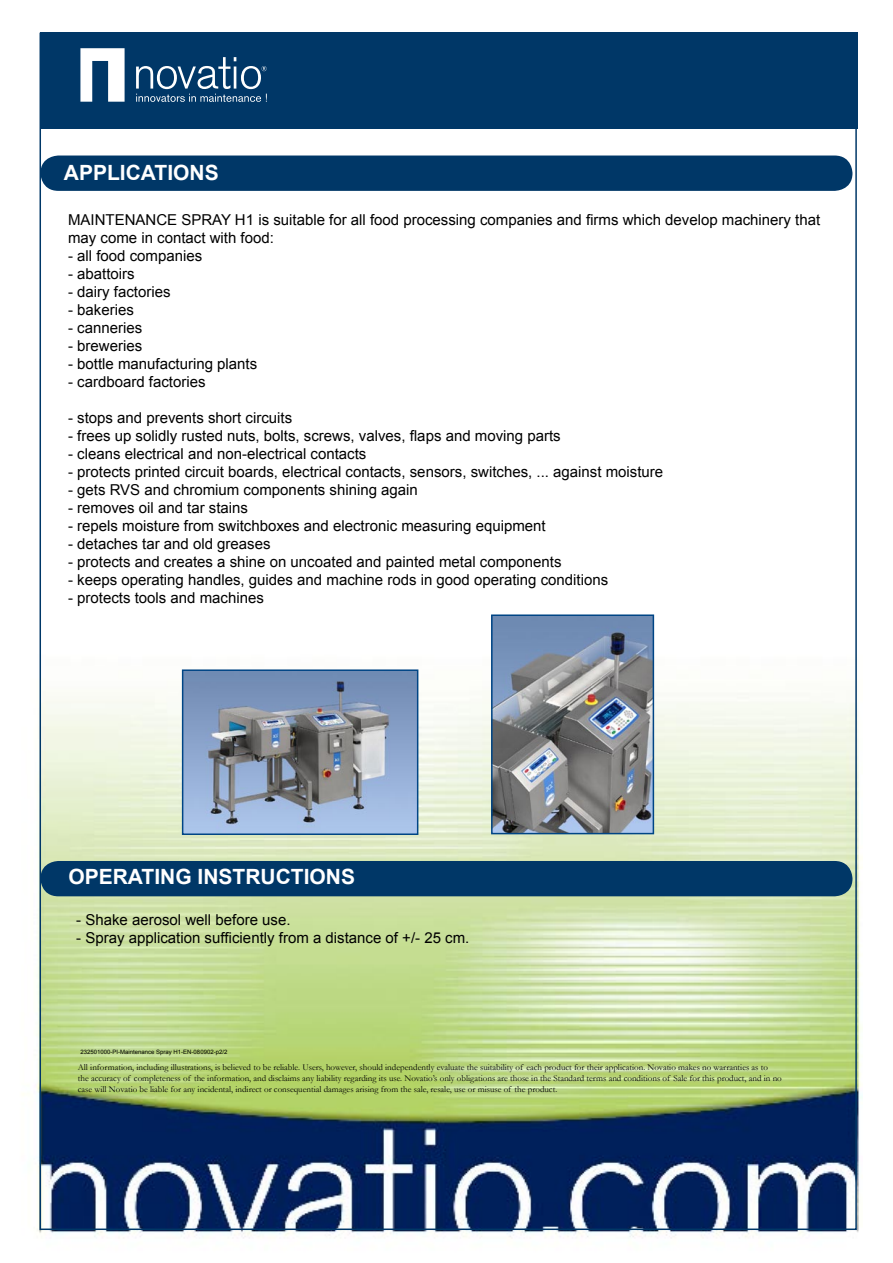
<style>
.page{position:relative;width:893px;height:1263px;background:#fff}
.page>*{position:absolute;margin:0;border:0;box-sizing:border-box;transform-origin:0 0}
.t1{font:700 21px "Arial";color:#fff}
.t2{font:15px/18px "Arial";color:#000}
.t3{font:9px/10.8px "Garamond";color:#000}
.t4{font:6px "Arial";color:#000}
</style>
<div class="page">
<img style="left:23px;top:38px;width:839px;height:1200px">
<div style="left:40px;top:32px;width:818px;height:97px;background:#003767"></div>
<svg style="left:80px;top:48px;width:45px;height:54px"></svg>
<svg style="left:136px;top:57px;width:131px;height:45px"></svg>
<div style="left:40px;top:156px;width:812px;height:35px;background:#003767;border-radius:18px"></div>
<div style="left:40px;top:861px;width:812px;height:35px;background:#003767;border-radius:18px"></div>
<img style="left:185px;top:672px;width:230px;height:160px">
<div style="left:182px;top:669px;width:236px;height:166px;border:2px solid #004585"></div>
<img style="left:494px;top:617px;width:157px;height:214px">
<div style="left:491px;top:614px;width:163px;height:220px;border:2px solid #004585"></div>
<h1 class="t1" style="left:64px;top:159px;width:156px">APPLICATIONS</h1>
<p class="t2" style="left:68px;top:211px;width:754px">MAINTENANCE SPRAY H1 is suitable for all food processing companies and firms which develop machinery that may come in contact with food:</p>
<p class="t2" style="left:68px;top:247px;width:136px">- all food companies</p>
<p class="t2" style="left:68px;top:265px;width:68px">- abattoirs</p>
<p class="t2" style="left:68px;top:283px;width:104px">- dairy factories</p>
<p class="t2" style="left:68px;top:301px;width:67px">- bakeries</p>
<p class="t2" style="left:68px;top:319px;width:76px">- canneries</p>
<p class="t2" style="left:68px;top:337px;width:76px">- breweries</p>
<p class="t2" style="left:68px;top:355px;width:191px">- bottle manufacturing plants</p>
<p class="t2" style="left:68px;top:373px;width:139px">- cardboard factories</p>
<p class="t2" style="left:68px;top:409px;width:226px">- stops and prevents short circuits</p>
<p class="t2" style="left:68px;top:427px;width:494px">- frees up solidly rusted nuts, bolts, screws, valves, flaps and moving parts</p>
<p class="t2" style="left:68px;top:445px;width:300px">- cleans electrical and non-electrical contacts</p>
<p class="t2" style="left:68px;top:463px;width:597px">- protects printed circuit boards, electrical contacts, sensors, switches, ... against moisture</p>
<p class="t2" style="left:68px;top:481px;width:351px">- gets RVS and chromium components shining again</p>
<p class="t2" style="left:68px;top:499px;width:182px">- removes oil and tar stains</p>
<p class="t2" style="left:68px;top:517px;width:479px">- repels moisture from switchboxes and electronic measuring equipment</p>
<p class="t2" style="left:68px;top:535px;width:204px">- detaches tar and old greases</p>
<p class="t2" style="left:68px;top:553px;width:495px">- protects and creates a shine on uncoated and painted metal components</p>
<p class="t2" style="left:68px;top:571px;width:542px">- keeps operating handles, guides and machine rods in good operating conditions</p>
<p class="t2" style="left:68px;top:589px;width:197px">- protects tools and machines</p>
<h1 class="t1" style="left:68px;top:863px;width:288px">OPERATING INSTRUCTIONS</h1>
<p class="t2" style="left:76px;top:911px;width:216px">- Shake aerosol well before use.</p>
<p class="t2" style="left:76px;top:929px;width:395px">- Spray application sufficiently from a distance of +/- 25 cm.</p>
<p class="t4" style="left:81px;top:1048px;width:148px">232501000-PI-Maintenance Spray H1-EN-080902-p2/2</p>
<p class="t3" style="left:78px;top:1061px;width:705px">All information, including illustrations, is believed to be reliable. Users, however, should independently evaluate the suitability of each product for their application. Novatio makes no warranties as to<br>the accuracy of completeness of the information, and disclaims any liability regarding its use. Novatio’s only obligations are those in the Standard terms and conditions of Sale for this product, and in no case will Novatio be liable for any incidental, indirect or consequential damages arising from the sale, resale, use or misuse of the product.</p>
</div>
